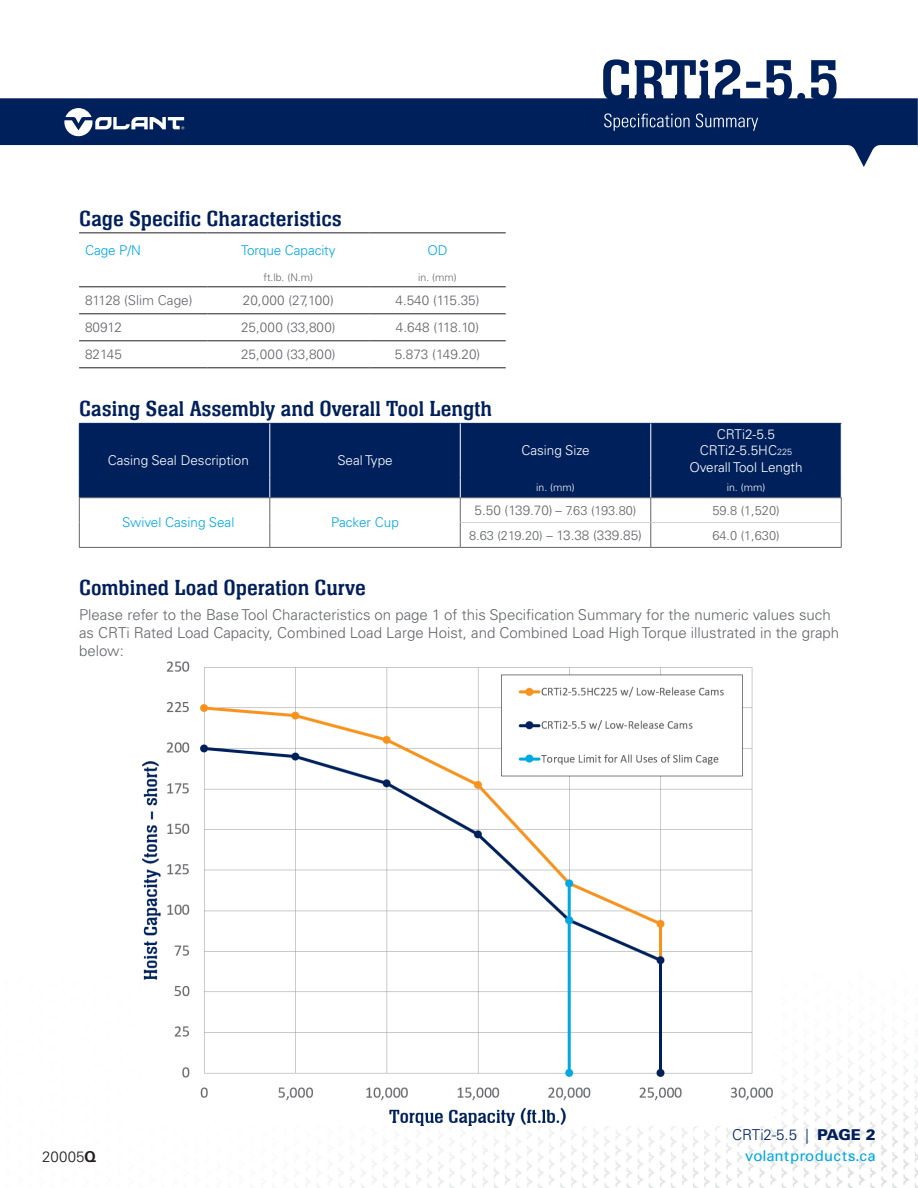
<style>
.page{position:relative;width:918px;height:1188px;background:#fff}
.page>*{position:absolute;margin:0;border:0;box-sizing:border-box;transform-origin:0 0}
.Dk__Blue_Highlight_H{font:22.5px "Neue Aachen Pro";color:#00205b}
.t1{font:300 15px/18px "Univers LT Pro 45";color:#63656a}
.t2{font:15px "Univers LT Pro 55 Roman";letter-spacing:.015em;color:#00a8e2}
.t3{font:300 15px "Univers LT Pro 45";color:#00205b}
.t4{font:300 15px "Univers LT Pro 45";letter-spacing:.01em;color:#231f20}
.Table_Data{font:300 13.5px "Univers LT Pro 45";color:#63656a}
.t5{font:300 13.5px "Univers LT Pro 45";color:#fff}
.Lt__Blue_Table_Descr{font:300 13.5px "Univers LT Pro 45";letter-spacing:-.005em;color:#00a8e2}
.Casing_Seal_Assembly{font:300 12.75px "Univers LT Pro 45";color:#63656a}
.t6{font:300 10.5px "Univers LT Pro 45";color:#63656a}
.t7{font:300 10.5px "Univers LT Pro 45";color:#fff}
.s1{font-size:9px}
.s2{font-size:13.5px}
.s3{font-family:"Univers LT Pro 65";font-weight:700}
.s4{font-family:"Univers LT Pro 75";font-weight:900}
</style>
<div class="page">
<img style="left:295px;top:1045px;width:623px;height:143px">
<svg style="left:0;top:59px;width:918px;height:108px"></svg>
<img style="left:141px;top:661px;width:634px;height:465px">
<div style="left:80px;top:424px;width:761px;height:73px;background:#00205b"></div>
<hr style="left:79px;top:547px;width:191px;height:1px;background:#63656a">
<hr style="left:79px;top:423px;width:191px;height:1px;background:#00205b">
<hr style="left:79px;top:424px;width:1px;height:54px;background:#00205b">
<hr style="left:270px;top:423px;width:190px;height:1px;background:#00205b">
<hr style="left:651px;top:423px;width:190px;height:1px;background:#00205b">
<hr style="left:270px;top:424px;width:1px;height:54px;background:#fff">
<svg style="left:79px;top:478px;width:1px;height:69px"></svg>
<hr style="left:79px;top:497px;width:191px;height:1px;background:#63656a">
<hr style="left:270px;top:497px;width:190px;height:1px;background:#63656a">
<svg style="left:270px;top:478px;width:1px;height:69px"></svg>
<hr style="left:270px;top:547px;width:190px;height:1px;background:#63656a">
<hr style="left:460px;top:547px;width:191px;height:1px;background:#63656a">
<hr style="left:651px;top:497px;width:190px;height:1px;background:#63656a">
<svg style="left:841px;top:478px;width:1px;height:69px"></svg>
<hr style="left:651px;top:547px;width:190px;height:1px;background:#63656a">
<hr style="left:460px;top:522px;width:191px;height:1px;background:#d3d0ce">
<hr style="left:651px;top:522px;width:190px;height:1px;background:#d3d0ce">
<hr style="left:460px;top:423px;width:191px;height:1px;background:#00205b">
<hr style="left:460px;top:424px;width:1px;height:54px;background:#fff">
<hr style="left:651px;top:424px;width:1px;height:54px;background:#fff">
<svg style="left:460px;top:478px;width:1px;height:69px"></svg>
<svg style="left:651px;top:478px;width:1px;height:69px"></svg>
<hr style="left:460px;top:497px;width:191px;height:1px;background:#63656a">
<hr style="left:79px;top:233px;width:128px;height:1px;background:#231f20">
<hr style="left:207px;top:233px;width:162px;height:1px;background:#231f20">
<hr style="left:369px;top:233px;width:137px;height:1px;background:#231f20">
<hr style="left:79px;top:287px;width:128px;height:1px;background:#231f20">
<hr style="left:207px;top:287px;width:162px;height:1px;background:#231f20">
<hr style="left:369px;top:287px;width:137px;height:1px;background:#231f20">
<hr style="left:79px;top:314px;width:128px;height:1px;background:#231f20">
<hr style="left:207px;top:314px;width:162px;height:1px;background:#231f20">
<hr style="left:369px;top:314px;width:137px;height:1px;background:#231f20">
<hr style="left:79px;top:341px;width:128px;height:1px;background:#231f20">
<hr style="left:207px;top:341px;width:162px;height:1px;background:#231f20">
<hr style="left:369px;top:341px;width:137px;height:1px;background:#231f20">
<hr style="left:79px;top:368px;width:128px;height:1px;background:#231f20">
<hr style="left:207px;top:368px;width:162px;height:1px;background:#231f20">
<hr style="left:369px;top:368px;width:137px;height:1px;background:#231f20">
<p class="Dk__Blue_Highlight_H" style="left:79px;top:206px;width:264px">Cage Specific Characteristics</p>
<p class="Lt__Blue_Table_Descr" style="left:85px;top:241px;width:57px">Cage P/N</p>
<p class="Lt__Blue_Table_Descr" style="left:241px;top:241px;width:96px">Torque Capacity</p>
<p class="Lt__Blue_Table_Descr" style="left:427px;top:241px;width:22px">OD</p>
<p class="t6" style="left:264px;top:270px;width:51px">ft.lb. (N.m)</p>
<p class="t6" style="left:418px;top:270px;width:40px">in. (mm)</p>
<p class="Table_Data" style="left:85px;top:292px;width:109px">81128 (Slim Cage)</p>
<p class="Table_Data" style="left:243px;top:292px;width:92px">20,000 (27,100)</p>
<p class="Table_Data" style="left:395px;top:292px;width:86px">4.540 (115.35)</p>
<p class="Table_Data" style="left:85px;top:319px;width:38px">80912</p>
<p class="Table_Data" style="left:241px;top:319px;width:96px">25,000 (33,800)</p>
<p class="Table_Data" style="left:396px;top:319px;width:85px">4.648 (118.10)</p>
<p class="Table_Data" style="left:85px;top:346px;width:38px">82145</p>
<p class="Table_Data" style="left:241px;top:346px;width:96px">25,000 (33,800)</p>
<p class="Table_Data" style="left:395px;top:346px;width:87px">5.873 (149.20)</p>
<p class="Dk__Blue_Highlight_H" style="left:79px;top:397px;width:415px">Casing Seal Assembly and Overall Tool Length</p>
<p class="t5" style="left:108px;top:452px;width:143px">Casing Seal Description</p>
<p class="t5" style="left:337px;top:452px;width:57px">Seal Type</p>
<p class="t5" style="left:521px;top:442px;width:70px">Casing Size</p>
<p class="t5" style="left:717px;top:425px;width:60px">CRTi2-5.5</p>
<p class="t5" style="left:700px;top:442px;width:94px">CRTi2-5.5HC<span class="s1">225</span></p>
<p class="t5" style="left:689px;top:458px;width:115px">Overall Tool Length</p>
<p class="t7" style="left:536px;top:481px;width:40px">in. (mm)</p>
<p class="t7" style="left:727px;top:481px;width:40px">in. (mm)</p>
<p class="Lt__Blue_Table_Descr" style="left:122px;top:514px;width:114px">Swivel Casing Seal</p>
<p class="Lt__Blue_Table_Descr" style="left:331px;top:514px;width:69px">Packer Cup</p>
<p class="Casing_Seal_Assembly" style="left:475px;top:502px;width:163px"><span class="s2">5.50 (139.70)</span> – 7.63 (193.80)</p>
<p class="Casing_Seal_Assembly" style="left:712px;top:502px;width:69px">59.8 (1,520)</p>
<p class="Casing_Seal_Assembly" style="left:469px;top:527px;width:174px">8.63 (219.20) – <span class="s2">13.38 (339.85)</span></p>
<p class="Casing_Seal_Assembly" style="left:712px;top:527px;width:69px">64.0 (1,630)</p>
<p class="Dk__Blue_Highlight_H" style="left:79px;top:575px;width:288px">Combined Load Operation Curve</p>
<p class="t1" style="left:79px;top:605px;width:762px">Please refer to the Base Tool Characteristics on page 1 of this Specification Summary for the numeric values such as CRTi Rated Load Capacity, Combined Load Large Hoist, and Combined Load High Torque illustrated in the graph below:</p>
<p class="t4" style="left:42px;top:1147px;width:55px">20005<span class="s3">Q</span></p>
<p class="t3" style="left:732px;top:1124px;width:145px">CRTi2-5.5 | <span class="s4">PAGE 2</span></p>
<p class="t2" style="left:745px;top:1145px;width:132px">volantproducts.ca</p>
</div>
